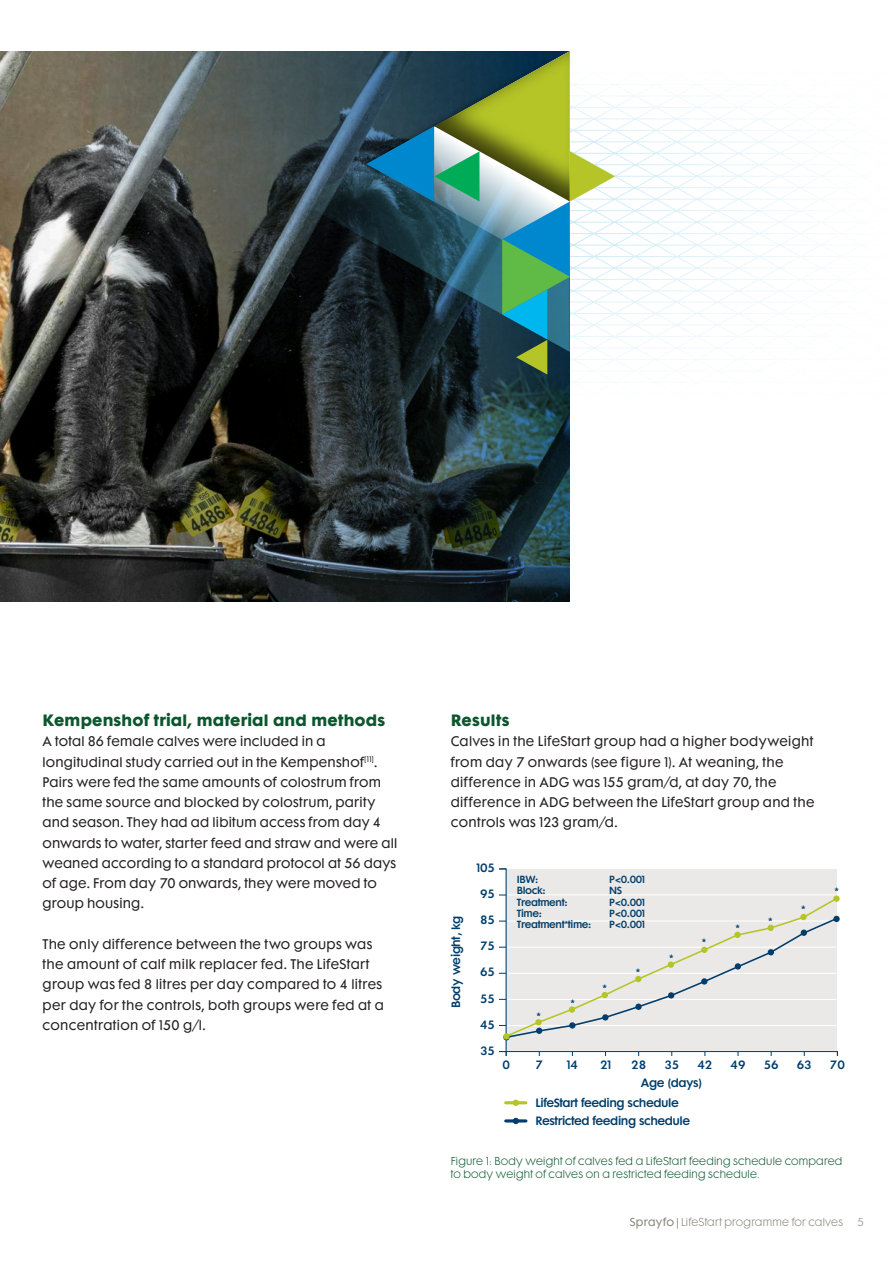
<style>
.page{position:relative;width:893px;height:1263px;background:#fff}
.page>*{position:absolute;margin:0;border:0;box-sizing:border-box;transform-origin:0 0}
._02_Body_text_headin{font:700 15px "Futura Maxi Std";letter-spacing:.015em;color:#0c562e}
._01_Body_Text{font:12.75px/20.2px "Futura Maxi Std";letter-spacing:.02em;color:#231f20}
.t1{font:600 10.95px "Futura Maxi Std";letter-spacing:-.04em;color:#003d6a}
._03_Caption_text{font:300 10.5px/13.5px "Futura Maxi Std";letter-spacing:.02em;color:#0c562e}
.t2{font:300 10.5px "Futura Maxi Std";letter-spacing:.02em;color:#878277}
.t3{font:600 9.45px "Futura Maxi Std";letter-spacing:-.04em;color:#003d6a}
.s1{font-weight:400}
</style>
<div class="page">
<img style="left:0;top:51px;width:570px;height:551px">
<div style="left:506px;top:869px;width:331px;height:182px;background:#eae9e7"></div>
<hr style="left:506px;top:894px;width:331px;height:1px;background:#fff">
<div style="left:506px;top:1051px;width:332px;height:5px;border:1px solid #003d6a"></div>
<svg style="left:499px;top:1051px;width:8px;height:5px"></svg>
<hr style="left:506px;top:1101px;width:20px;height:3px;background:#b5c527">
<hr style="left:506px;top:1119px;width:20px;height:3px;background:#003d6a">
<div style="left:513px;top:1099px;width:6px;height:7px;background:#b5c527;border-radius:50%"></div>
<svg style="left:513px;top:1118px;width:6px;height:6px"></svg>
<div style="left:800px;top:914px;width:7px;height:6px;background:#b5c527;border-radius:50%"></div>
<div style="left:833px;top:895px;width:7px;height:7px;background:#b5c527;border-radius:50%"></div>
<svg style="left:499px;top:917px;width:338px;height:122px"></svg>
<div style="left:801px;top:929px;width:6px;height:7px;background:#003d6a;border-radius:50%"></div>
<div style="left:833px;top:916px;width:7px;height:6px;background:#003d6a;border-radius:50%"></div>
<svg style="left:299px;top:51px;width:46px;height:301px;background:#2a373e"></svg>
<svg style="left:345px;top:51px;width:480px;height:355px"></svg>
<p class="_02_Body_text_headin" style="left:43px;top:709px;width:344px">Kempenshof trial, material and methods</p>
<p class="_01_Body_Text" style="left:43px;top:731px;width:356px">A total 86 female calves were included in a longitudinal study carried out in the Kempenshof<sup>[11]</sup>.<br>Pairs were fed the same amounts of colostrum from the same source and blocked by colostrum, parity and season. They had ad libitum access from day 4 onwards to water, starter feed and straw and were all weaned according to a standard protocol at 56 days of age. From day 70 onwards, they were moved to group housing.</p>
<p class="_01_Body_Text" style="left:43px;top:934px;width:343px">The only difference between the two groups was the amount of calf milk replacer fed. The LifeStart group was fed 8 litres per day compared to 4 litres per day for the controls, both groups were fed at a concentration of 150 g/l.</p>
<p class="_02_Body_text_headin" style="left:451px;top:709px;width:60px">Results</p>
<p class="_01_Body_Text" style="left:451px;top:731px;width:365px">Calves in the LifeStart group had a higher bodyweight from day 7 onwards (see figure 1). At weaning, the difference in ADG was 155 gram/d, at day 70, the difference in ADG between the LifeStart group and the controls was 123 gram/d.</p>
<p class="t1" style="left:449px;top:1008px;width:94px;rotate:-90deg">Body weight, kg</p>
<p class="t1" style="left:476px;top:860px;width:20px">105</p>
<p class="t1" style="left:480px;top:886px;width:16px">95</p>
<p class="t1" style="left:480px;top:912px;width:16px">85</p>
<p class="t3" style="left:517px;top:873px;width:23px">IBW:</p>
<p class="t3" style="left:609px;top:873px;width:37px">P&lt;0.001</p>
<p class="t3" style="left:517px;top:884px;width:30px">Block:</p>
<p class="t3" style="left:609px;top:884px;width:14px">NS</p>
<p class="t3" style="left:517px;top:896px;width:52px">Treatment:</p>
<p class="t3" style="left:609px;top:896px;width:37px">P&lt;0.001</p>
<p class="t3" style="left:517px;top:907px;width:27px">Time:</p>
<p class="t3" style="left:609px;top:907px;width:37px">P&lt;0.001</p>
<p class="t3" style="left:517px;top:918px;width:76px">Treatment*time:</p>
<p class="t3" style="left:609px;top:918px;width:37px">P&lt;0.001</p>
<p class="t1" style="left:736px;top:922px;width:6px">*</p>
<p class="t1" style="left:768px;top:914px;width:6px">*</p>
<p class="t1" style="left:801px;top:903px;width:6px">*</p>
<p class="t1" style="left:834px;top:885px;width:6px">*</p>
<p class="t1" style="left:480px;top:939px;width:16px">75</p>
<p class="t1" style="left:702px;top:936px;width:6px">*</p>
<p class="t1" style="left:669px;top:951px;width:6px">*</p>
<p class="t1" style="left:480px;top:965px;width:16px">65</p>
<p class="t1" style="left:636px;top:965px;width:6px">*</p>
<p class="t1" style="left:602px;top:981px;width:6px">*</p>
<p class="t1" style="left:480px;top:991px;width:16px">55</p>
<p class="t1" style="left:480px;top:1017px;width:16px">45</p>
<p class="t1" style="left:536px;top:1009px;width:6px">*</p>
<p class="t1" style="left:571px;top:996px;width:6px">*</p>
<p class="t1" style="left:480px;top:1043px;width:16px">35</p>
<p class="t1" style="left:502px;top:1057px;width:9px">0</p>
<p class="t1" style="left:536px;top:1057px;width:9px">7</p>
<p class="t1" style="left:567px;top:1057px;width:13px">14</p>
<p class="t1" style="left:600px;top:1057px;width:13px">21</p>
<p class="t1" style="left:631px;top:1057px;width:16px">28</p>
<p class="t1" style="left:664px;top:1057px;width:16px">35</p>
<p class="t1" style="left:697px;top:1057px;width:16px">42</p>
<p class="t1" style="left:731px;top:1057px;width:16px">49</p>
<p class="t1" style="left:764px;top:1057px;width:16px">56</p>
<p class="t1" style="left:797px;top:1057px;width:16px">63</p>
<p class="t1" style="left:830px;top:1057px;width:16px">70</p>
<p class="t1" style="left:641px;top:1075px;width:63px">Age (days)</p>
<p class="t1" style="left:535px;top:1095px;width:145px">LifeStart feeding schedule</p>
<p class="t1" style="left:535px;top:1113px;width:156px">Restricted feeding schedule</p>
<p class="_03_Caption_text" style="left:451px;top:1154px;width:393px">Figure 1: Body weight of calves fed a LifeStart feeding schedule compared to body weight of calves on a restricted feeding schedule.</p>
<p class="t2" style="left:630px;top:1215px;width:215px"><span class="s1">Sprayfo |</span> LifeStart programme for calves</p>
<p class="t2" style="left:857px;top:1216px;width:9px">5</p>
</div>
